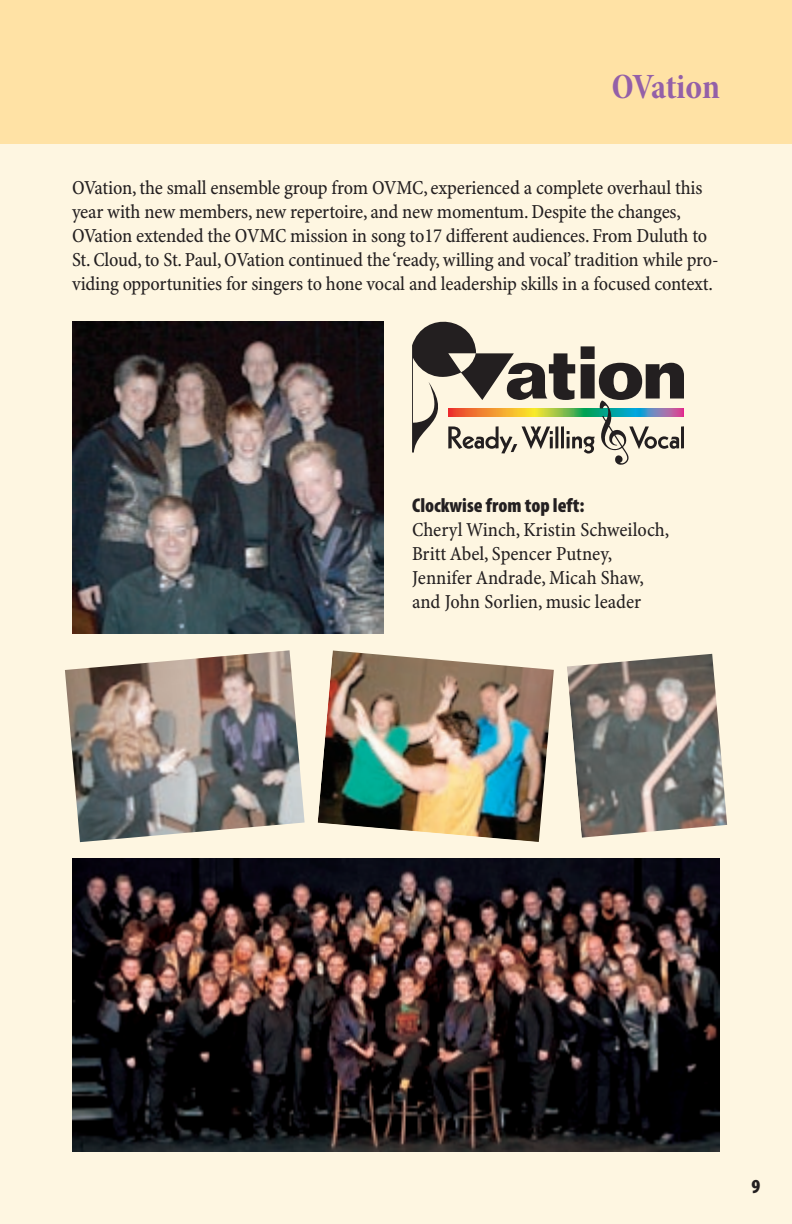
<style>
.page{position:relative;width:792px;height:1224px;background:#fef6e1}
.page>*{position:absolute;margin:0;border:0;box-sizing:border-box;transform-origin:0 0}
.t1{font:36px "Minion Pro Bold Cn Subh";letter-spacing:-.01em;color:#9460a8}
.t2{font:20px/24px "Minion Pro Cn Capt";letter-spacing:-.01em;color:#231f20}
.t3{font:900 condensed 20px "Myriad Pro";color:#231f20}
</style>
<div class="page">
<div style="left:0;top:0;width:792px;height:144px;background:#ffe2a5"></div>
<svg style="left:412px;top:322px;width:272px;height:143px"></svg>
<img style="left:72px;top:322px;width:312px;height:312px">
<img style="left:72px;top:859px;width:648px;height:293px">
<img style="left:318px;top:651px;width:236px;height:191px">
<img style="left:567px;top:654px;width:160px;height:184px">
<img style="left:65px;top:650px;width:240px;height:192px">
<h1 class="t1" style="left:612px;top:65px;width:110px">OVation</h1>
<p class="t2" style="left:72px;top:177px;width:648px">OVation, the small ensemble group from OVMC, experienced a complete overhaul this year with new members, new repertoire, and new momentum. Despite the changes, OVation extended the OVMC mission in song to17 different audiences. From Duluth to St. Cloud, to St. Paul, OVation continued the ‘ready, willing and vocal’ tradition while pro&shy;viding opportunities for singers to hone vocal and leadership skills in a focused context.</p>
<p class="t3" style="left:412px;top:494px;width:174px">Clockwise from top left:</p>
<p class="t2" style="left:412px;top:519px;width:259px">Cheryl Winch, Kristin Schweiloch,<br>Britt Abel, Spencer Putney,<br>Jennifer Andrade, Micah Shaw, and John Sorlien, music leader</p>
<p class="t3" style="left:752px;top:1175px;width:10px">9</p>
</div>
